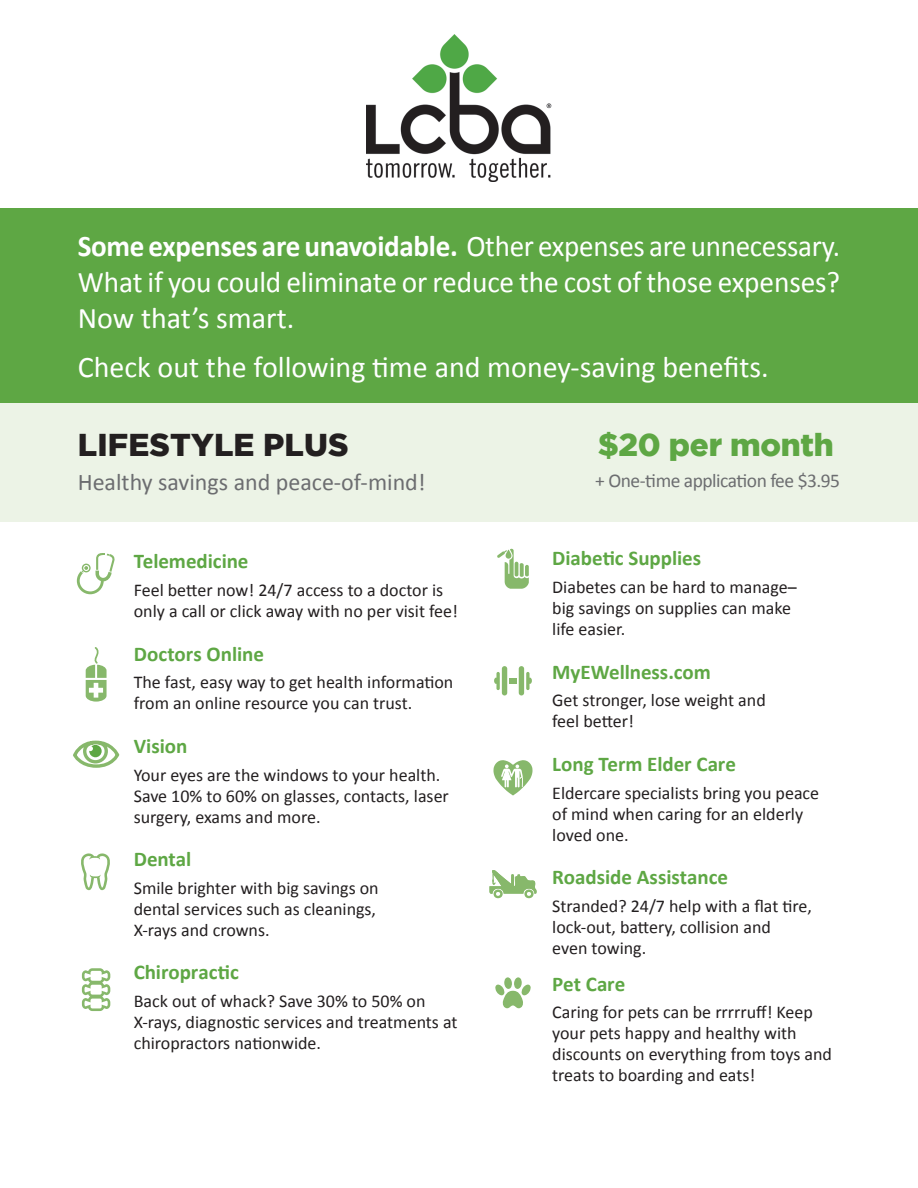
<style>
.page{position:relative;width:918px;height:1188px;background:#fff}
.page>*{position:absolute;margin:0;border:0;box-sizing:border-box;transform-origin:0 0}
.t1{font:900 31.5px "Gotham";letter-spacing:.005em;color:#231f20}
.t2{font:900 31.5px "Gotham";letter-spacing:-.01em;color:#5ea744}
.t3{font:30px/36px "Calibri";letter-spacing:-.005em;color:#fff;text-align:justify}
.t4{font:24px "Calibri";color:#6c6d70}
.t5{font:700 21px "Calibri";color:#5ea744}
.t6{font:19.5px "Calibri";letter-spacing:-.025em;color:#6c6d70}
.t7{font:18px/21px "Calibri";color:#231f20}
.s1{font-weight:700}
</style>
<div class="page">
<div style="left:0;top:402px;width:918px;height:120px;background:#ecf3e6"></div>
<div style="left:0;top:208px;width:918px;height:195px;background:#5ea744"></div>
<img style="left:366px;top:35px;width:186px;height:146px">
<svg style="left:77px;top:553px;width:38px;height:41px"></svg>
<svg style="left:81px;top:853px;width:29px;height:38px"></svg>
<svg style="left:73px;top:740px;width:47px;height:28px"></svg>
<svg style="left:86px;top:647px;width:21px;height:55px"></svg>
<svg style="left:82px;top:968px;width:28px;height:43px"></svg>
<svg style="left:497px;top:549px;width:32px;height:40px"></svg>
<svg style="left:489px;top:870px;width:48px;height:29px"></svg>
<svg style="left:493px;top:760px;width:40px;height:36px"></svg>
<svg style="left:495px;top:977px;width:36px;height:31px"></svg>
<div style="left:502px;top:666px;width:5px;height:29px;background:#87b86b;border-radius:3px"></div>
<svg style="left:494px;top:672px;width:6px;height:18px"></svg>
<div style="left:519px;top:666px;width:5px;height:29px;background:#87b86b;border-radius:3px"></div>
<svg style="left:526px;top:672px;width:6px;height:18px"></svg>
<div style="left:509px;top:678px;width:8px;height:5px;background:#87b86b"></div>
<h2 class="t3" style="left:78px;top:227px;width:764px"><span class="s1">Some expenses are unavoidable.</span> Other expenses are unnecessary.<br>What if you could eliminate or reduce the cost of those expenses?<br>Now that’s smart.</h2>
<h2 class="t3" style="left:78px;top:349px;width:693px">Check out the following time and money-saving benefits.</h2>
<h1 class="t1" style="left:78px;top:426px;width:272px">LIFESTYLE PLUS</h1>
<h1 class="t2" style="left:598px;top:426px;width:237px">$20 per month</h1>
<h3 class="t4" style="left:78px;top:465px;width:349px">Healthy savings and peace-of-mind!</h3>
<p class="t6" style="left:595px;top:467px;width:246px">+ One-time application fee $3.95</p>
<p class="t5" style="left:134px;top:547px;width:116px">Telemedicine</p>
<p class="t7" style="left:134px;top:579px;width:326px">Feel better now! 24/7 access to a doctor is only a call or click away with no per visit fee!</p>
<p class="t5" style="left:134px;top:639px;width:132px">Doctors Online</p>
<p class="t7" style="left:134px;top:671px;width:321px">The fast, easy way to get health information from an online resource you can trust.</p>
<p class="t5" style="left:134px;top:731px;width:55px">Vision</p>
<p class="t7" style="left:134px;top:764px;width:317px">Your eyes are the windows to your health.<br>Save 10% to 60% on glasses, contacts, laser surgery, exams and more.</p>
<p class="t5" style="left:134px;top:844px;width:59px">Dental</p>
<p class="t7" style="left:134px;top:877px;width:246px">Smile brighter with big savings on dental services such as cleanings,<br>X-rays and crowns.</p>
<p class="t5" style="left:134px;top:958px;width:107px">Chiropractic</p>
<p class="t7" style="left:134px;top:990px;width:325px">Back out of whack? Save 30% to 50% on<br>X-rays, diagnostic services and treatments at chiropractors nationwide.</p>
<p class="t5" style="left:552px;top:544px;width:150px">Diabetic Supplies</p>
<p class="t7" style="left:552px;top:576px;width:246px">Diabetes can be hard to manage– big savings on supplies can make life easier.</p>
<p class="t5" style="left:552px;top:657px;width:160px">MyEWellness.com</p>
<p class="t7" style="left:552px;top:689px;width:215px">Get stronger, lose weight and feel better!</p>
<p class="t5" style="left:552px;top:749px;width:185px">Long Term Elder Care</p>
<p class="t7" style="left:552px;top:782px;width:268px">Eldercare specialists bring you peace of mind when caring for an elderly loved one.</p>
<p class="t5" style="left:552px;top:862px;width:177px">Roadside Assistance</p>
<p class="t7" style="left:552px;top:895px;width:261px">Stranded? 24/7 help with a flat tire, lock-out, battery, collision and<br>even towing.</p>
<p class="t5" style="left:552px;top:969px;width:75px">Pet Care</p>
<p class="t7" style="left:552px;top:1001px;width:281px">Caring for pets can be rrrrruff! Keep your pets happy and healthy with discounts on everything from toys and treats to boarding and eats!</p>
</div>
